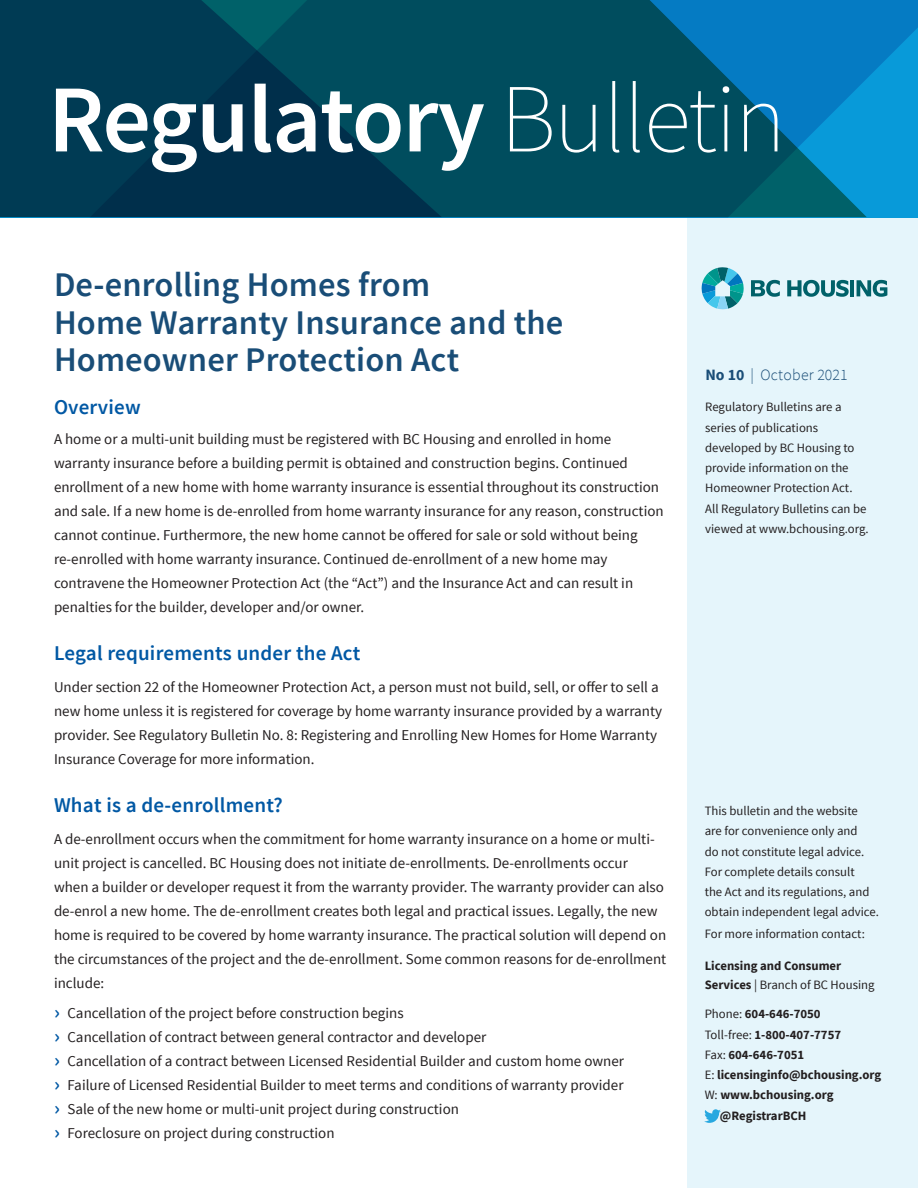
<style>
.page{position:relative;width:918px;height:1188px;background:#fff}
.page>*{position:absolute;margin:0;border:0;box-sizing:border-box;transform-origin:0 0}
.t1{font:600 96px "Source Sans Pro";letter-spacing:-.02em;color:#fff}
.NEW_O_HEAD{font:600 34.5px/37.5px "Source Sans Pro";letter-spacing:.005em;color:#194d77}
.New_H1{font:600 21px "Source Sans Pro";letter-spacing:.01em;color:#0158a4}
.NEW_O_HEAD-2{font:600 21px "Source Sans Pro";letter-spacing:.01em;color:#0158a4}
.New_Body_w_bullets{font:300 15.75px "Source Sans Pro";letter-spacing:.02em;color:#194d77}
.NEW_H2_body{font:15px/24px "Source Sans Pro";color:#231f20}
.New_Note{font:12.75px/20.2px "Source Sans Pro";color:#231f20}
.New_Note-2{font:700 12.75px/18.8px "Source Sans Pro";color:#231f20}
.s1{font-weight:200;font-size:97.5px}
.s2{font-weight:600;font-size:21px;color:#0158a4}
.s3{font-weight:700}
.s4{font-weight:400}
</style>
<div class="page">
<div style="left:688px;top:1px;width:230px;height:1187px;background:#e5f5fb"></div>
<svg style="left:90px;top:0;width:828px;height:218px;background:#026183"></svg>
<svg style="left:0;top:0;width:442px;height:217px;background:#003c54"></svg>
<svg style="left:704px;top:1109px;width:17px;height:14px"></svg>
<svg style="left:687px;top:251px;width:201px;height:75px"></svg>
<p class="t1" style="left:48px;top:59px;width:739px">Regulatory <span class="s1">Bulletin</span></p>
<p class="NEW_O_HEAD" style="left:54px;top:267px;width:511px">De-enrolling Homes from<br>Home Warranty Insurance and the<br>Homeowner Protection Act</p>
<p class="NEW_O_HEAD-2" style="left:54px;top:394px;width:88px">Overview</p>
<p class="NEW_H2_body" style="left:54px;top:427px;width:611px">A home or a multi-unit building must be registered with BC Housing and enrolled in home warranty insurance before a building permit is obtained and construction begins. Continued enrollment of a new home with home warranty insurance is essential throughout its construction and sale. If a new home is de-enrolled from home warranty insurance for any reason, construction cannot continue. Furthermore, the new home cannot be offered for sale or sold without being re-enrolled with home warranty insurance. Continued de-enrollment of a new home may contravene the Homeowner Protection Act (the “Act”) and the Insurance Act and can result in penalties for the builder, developer and/or owner.</p>
<p class="New_H1" style="left:54px;top:640px;width:308px">Legal requirements under the Act</p>
<p class="NEW_H2_body" style="left:54px;top:675px;width:610px">Under section 22 of the Homeowner Protection Act, a person must not build, sell, or offer to sell a new home unless it is registered for coverage by home warranty insurance provided by a warranty provider. See Regulatory Bulletin No. 8: Registering and Enrolling New Homes for Home Warranty Insurance Coverage for more information.</p>
<p class="New_H1" style="left:54px;top:792px;width:230px">What is a de-enrollment?</p>
<p class="NEW_H2_body" style="left:54px;top:827px;width:614px">A de-enrollment occurs when the commitment for home warranty insurance on a home or multi&shy;unit project is cancelled. BC Housing does not initiate de-enrollments. De-enrollments occur<br>when a builder or developer request it from the warranty provider. The warranty provider can also de-enrol a new home. The de-enrollment creates both legal and practical issues. Legally, the new home is required to be covered by home warranty insurance. The practical solution will depend on the circumstances of the project and the de-enrollment. Some common reasons for de-enrollment include:</p>
<p class="NEW_H2_body" style="left:54px;top:1001px;width:351px"><span class="s2">›</span> Cancellation of the project before construction begins</p>
<p class="NEW_H2_body" style="left:54px;top:1025px;width:434px"><span class="s2">›</span> Cancellation of contract between general contractor and developer</p>
<p class="NEW_H2_body" style="left:54px;top:1049px;width:572px"><span class="s2">›</span> Cancellation of a contract between Licensed Residential Builder and custom home owner</p>
<p class="NEW_H2_body" style="left:54px;top:1073px;width:571px"><span class="s2">›</span> Failure of Licensed Residential Builder to meet terms and conditions of warranty provider</p>
<p class="NEW_H2_body" style="left:54px;top:1097px;width:407px"><span class="s2">›</span> Sale of the new home or multi-unit project during construction</p>
<p class="NEW_H2_body" style="left:54px;top:1121px;width:282px"><span class="s2">›</span> Foreclosure on project during construction</p>
<p class="New_Body_w_bullets" style="left:705px;top:365px;width:144px"><span class="s3">No 10</span> | October 2021</p>
<p class="New_Note" style="left:705px;top:397px;width:165px">Regulatory Bulletins are a series of publications developed by BC Housing to provide information on the<br>Homeowner Protection Act.<br>All Regulatory Bulletins can be viewed at www.bchousing.org.</p>
<p class="New_Note" style="left:705px;top:801px;width:176px">This bulletin and the website<br>are for convenience only and<br>do not constitute legal advice.<br>For complete details consult<br>the Act and its regulations, and obtain independent legal advice.</p>
<p class="New_Note" style="left:705px;top:924px;width:162px">For more information contact:</p>
<p class="New_Note-2" style="left:705px;top:957px;width:171px">Licensing and Consumer<br>Services <span class="s4">| Branch of BC Housing</span></p>
<p class="New_Note-2" style="left:705px;top:1005px;width:117px"><span class="s4">Phone:</span> 604-646-7050</p>
<p class="New_Note-2" style="left:705px;top:1025px;width:138px"><span class="s4">Toll-free:</span> 1-800-407-7757</p>
<p class="New_Note-2" style="left:705px;top:1045px;width:101px"><span class="s4">Fax:</span> 604-646-7051</p>
<p class="New_Note-2" style="left:705px;top:1065px;width:178px"><span class="s4">E:</span> licensinginfo@bchousing.org</p>
<p class="New_Note-2" style="left:705px;top:1086px;width:130px"><span class="s4">W:</span> www.bchousing.org</p>
<p class="New_Note-2" style="left:720px;top:1106px;width:88px">@RegistrarBCH</p>
</div>
